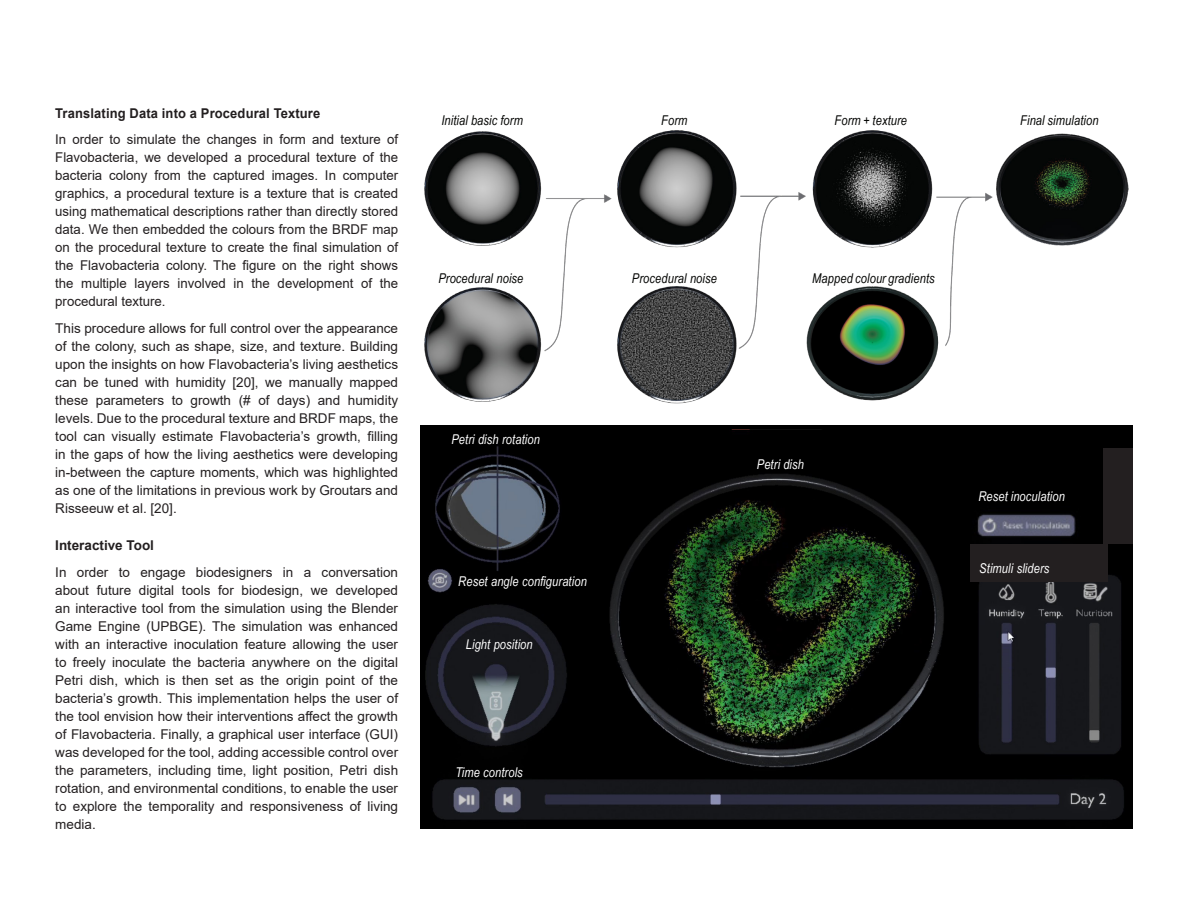
<style>
.page{position:relative;width:1188px;height:918px;background:#fff}
.page>*{position:absolute;margin:0;border:0;box-sizing:border-box;transform-origin:0 0}
.t1{font:13.5px/18px "Arial";color:#231f20;text-align:justify}
.t2{font:italic 13.5px "Arial Narrow";letter-spacing:.01em;color:#fff}
.t3{font:italic 13.5px "Arial Narrow";letter-spacing:.01em;color:#040503}
.t4{font:700 13.5px "Arial";letter-spacing:.01em;color:#231f20;scale:.96 1}
.t5{font:700 13.5px "Arial";letter-spacing:.01em;color:#231f20}
</style>
<div class="page">
<img style="left:424px;top:130px;width:704px;height:274px">
<img style="left:420px;top:429px;width:713px;height:400px">
<div style="left:945px;top:449px;width:188px;height:95px;background:#231f20"></div>
<img style="left:945px;top:449px;width:157px;height:95px">
<div style="left:970px;top:544px;width:138px;height:37px;background:#231f20"></div>
<p class="t4" style="left:55px;top:104px;width:278px">Translating Data into a Procedural Texture</p>
<p class="t1" style="left:55px;top:131px;width:344px">In order to simulate the changes in form and texture of Flavobacteria, we developed a procedural texture of the bacteria colony from the captured images. In computer graphics, a procedural texture is a texture that is created using mathematical descriptions rather than directly stored data. We then embedded the colours from the BRDF map on the procedural texture to create the final simulation of the Flavobacteria colony. The figure on the right shows the multiple layers involved in the development of the procedural texture.</p>
<p class="t1" style="left:55px;top:319px;width:344px">This procedure allows for full control over the appearance of the colony, such as shape, size, and texture. Building upon the insights on how Flavobacteria’s living aesthetics can be tuned with humidity [20], we manually mapped these parameters to growth (# of days) and humidity levels. Due to the procedural texture and BRDF maps, the tool can visually estimate Flavobacteria’s growth, filling in the gaps of how the living aesthetics were developing in-between the capture moments, which was highlighted as one of the limitations in previous work by Groutars and Risseeuw et al. [20].</p>
<p class="t5" style="left:55px;top:536px;width:100px">Interactive Tool</p>
<p class="t1" style="left:55px;top:563px;width:344px">In order to engage biodesigners in a conversation about future digital tools for biodesign, we developed an interactive tool from the simulation using the Blender Game Engine (UPBGE). The simulation was enhanced with an interactive inoculation feature allowing the user to freely inoculate the bacteria anywhere on the digital Petri dish, which is then set as the origin point of the bacteria’s growth. This implementation helps the user of the tool envision how their interventions affect the growth of Flavobacteria. Finally, a graphical user interface (GUI) was developed for the tool, adding accessible control over the parameters, including time, light position, Petri dish rotation, and environmental conditions, to enable the user to explore the temporality and responsiveness of living media.</p>
<p class="t3" style="left:441px;top:110px;width:83px">Initial basic form</p>
<p class="t3" style="left:661px;top:110px;width:28px">Form</p>
<p class="t3" style="left:834px;top:110px;width:74px">Form + texture</p>
<p class="t3" style="left:1020px;top:110px;width:80px">Final simulation</p>
<p class="t3" style="left:438px;top:268px;width:87px">Procedural noise</p>
<p class="t3" style="left:632px;top:269px;width:87px">Procedural noise</p>
<p class="t3" style="left:812px;top:269px;width:124px">Mapped colour gradients</p>
<p class="t2" style="left:451px;top:430px;width:90px">Petri dish rotation</p>
<p class="t2" style="left:458px;top:572px;width:130px">Reset angle configuration</p>
<p class="t2" style="left:466px;top:635px;width:68px">Light position</p>
<p class="t2" style="left:456px;top:763px;width:69px">Time controls</p>
<p class="t2" style="left:757px;top:454px;width:49px">Petri dish</p>
<p class="t2" style="left:978px;top:487px;width:88px">Reset inoculation</p>
<p class="t2" style="left:979px;top:558px;width:72px">Stimuli sliders</p>
</div>
